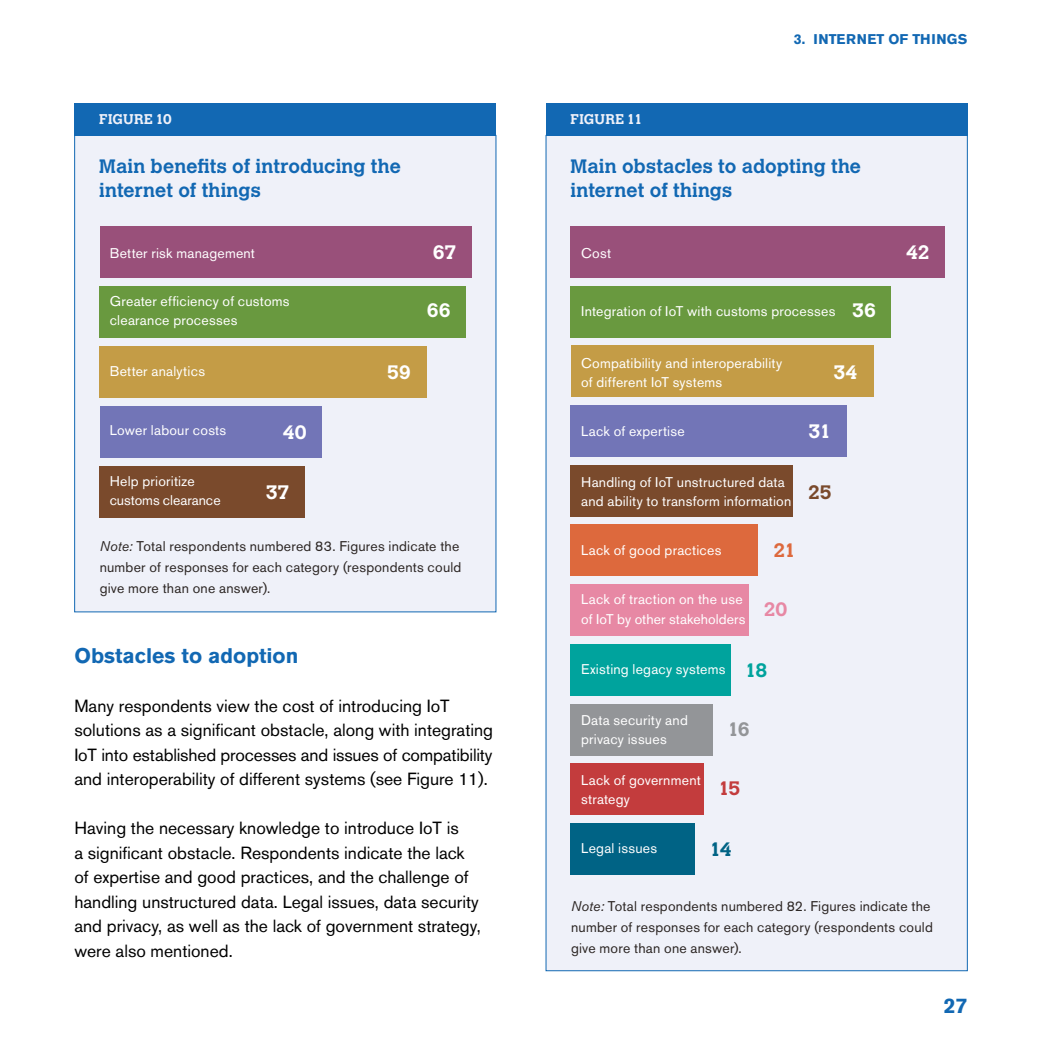
<style>
.page{position:relative;width:1042px;height:1042px;background:#fff}
.page>*{position:absolute;margin:0;border:0;box-sizing:border-box;transform-origin:0 0}
.t1{font:700 21px "Akzidenz Grotesk BE";color:#1268b3}
.t2{font:700 19.25px/24.5px "Calvert MT Std";letter-spacing:.005em;color:#1268b3}
.t3{font:700 19.25px "Calvert MT Std";letter-spacing:.005em;color:#fff}
.t4{font:700 19.25px "Calvert MT Std";color:#7a4a2c}
.t5{font:700 19.25px "Calvert MT Std";color:#dd693d}
.t6{font:700 19.25px "Calvert MT Std";color:#e788a4}
.t7{font:700 19.25px "Calvert MT Std";color:#00a39d}
.t8{font:700 19.25px "Calvert MT Std";color:#939598}
.t9{font:700 19.25px "Calvert MT Std";color:#c33c3d}
.t10{font:700 19.25px "Calvert MT Std";color:#006385}
.t11{font:17.5px/24.5px "Akzidenz Grotesk BE";color:#000}
.t12{font:14px/19.2px "Akzidenz Grotesk BE";letter-spacing:.015em;color:#fff}
.t13{font:14px/21px "Akzidenz Grotesk BE";letter-spacing:.015em;color:#2c2624}
.t14{font:700 14px "Akzidenz Grotesk BE";letter-spacing:.04em;color:#1268b3}
.t15{font:700 14px "Calvert MT Std";letter-spacing:.02em;color:#eff1f9}
.s1{font-style:italic}
</style>
<div class="page">
<div style="left:546px;top:135px;width:421px;height:836px;background:#eff1f9;border:1px solid #1268b3"></div>
<div style="left:74px;top:135px;width:422px;height:477px;background:#eff1f9;border:1px solid #1268b3"></div>
<div style="left:74px;top:103px;width:422px;height:32px;background:#1268b3"></div>
<div style="left:100px;top:226px;width:371px;height:51px;background:#99507a"></div>
<div style="left:100px;top:286px;width:366px;height:51px;background:#69993f"></div>
<div style="left:100px;top:346px;width:327px;height:52px;background:#c49c46"></div>
<div style="left:100px;top:406px;width:222px;height:52px;background:#7275b7"></div>
<div style="left:100px;top:466px;width:205px;height:52px;background:#7a4a2c"></div>
<div style="left:546px;top:103px;width:421px;height:32px;background:#1268b3"></div>
<div style="left:570px;top:226px;width:375px;height:52px;background:#99507a"></div>
<div style="left:570px;top:286px;width:321px;height:51px;background:#69993f"></div>
<div style="left:570px;top:345px;width:303px;height:52px;background:#c49c46"></div>
<div style="left:570px;top:405px;width:277px;height:52px;background:#7275b7"></div>
<div style="left:570px;top:465px;width:223px;height:51px;background:#7a4a2c"></div>
<div style="left:570px;top:525px;width:187px;height:51px;background:#dd693d"></div>
<div style="left:570px;top:584px;width:179px;height:52px;background:#e788a4"></div>
<div style="left:570px;top:644px;width:161px;height:52px;background:#00a39d"></div>
<div style="left:570px;top:704px;width:143px;height:51px;background:#939598"></div>
<div style="left:570px;top:763px;width:134px;height:52px;background:#c33c3d"></div>
<div style="left:570px;top:823px;width:125px;height:52px;background:#006385"></div>
<p class="t14" style="left:794px;top:31px;width:175px">3. INTERNET OF THINGS</p>
<p class="t15" style="left:99px;top:110px;width:74px">FIGURE 10</p>
<p class="t2" style="left:99px;top:153px;width:303px">Main benefits of introducing the internet of things</p>
<p class="t15" style="left:570px;top:110px;width:73px">FIGURE 11</p>
<p class="t2" style="left:570px;top:153px;width:292px">Main obstacles to adopting the internet of things</p>
<p class="t12" style="left:110px;top:243px;width:147px">Better risk management</p>
<p class="t12" style="left:110px;top:291px;width:181px">Greater efficiency of customs clearance processes</p>
<p class="t12" style="left:110px;top:361px;width:97px">Better analytics</p>
<p class="t12" style="left:110px;top:421px;width:118px">Lower labour costs</p>
<p class="t12" style="left:110px;top:471px;width:113px">Help prioritize customs clearance</p>
<p class="t3" style="left:283px;top:420px;width:25px">40</p>
<p class="t3" style="left:266px;top:480px;width:25px">37</p>
<p class="t3" style="left:433px;top:240px;width:25px">67</p>
<p class="t3" style="left:427px;top:298px;width:25px">66</p>
<p class="t3" style="left:387px;top:360px;width:25px">59</p>
<p class="t13" style="left:100px;top:535px;width:363px"><span class="s1">Note:</span> Total respondents numbered 83. Figures indicate the number of responses for each category (respondents could give more than one answer).</p>
<p class="t1" style="left:74px;top:643px;width:225px">Obstacles to adoption</p>
<p class="t11" style="left:74px;top:693px;width:420px">Many respondents view the cost of introducing IoT solutions as a significant obstacle, along with integrating IoT into established processes and issues of compatibility and interoperability of different systems (see Figure 11).</p>
<p class="t11" style="left:74px;top:816px;width:408px">Having the necessary knowledge to introduce IoT is<br>a significant obstacle. Respondents indicate the lack of expertise and good practices, and the challenge of handling unstructured data. Legal issues, data security and privacy, as well as the lack of government strategy, were also mentioned.</p>
<p class="t12" style="left:581px;top:243px;width:32px">Cost</p>
<p class="t3" style="left:852px;top:298px;width:25px">36</p>
<p class="t12" style="left:581px;top:301px;width:256px">Integration of IoT with customs processes</p>
<p class="t12" style="left:581px;top:353px;width:202px">Compatibility and interoperability of different IoT systems</p>
<p class="t12" style="left:581px;top:422px;width:105px">Lack of expertise</p>
<p class="t12" style="left:581px;top:472px;width:212px">Handling of IoT unstructured data and ability to transform information</p>
<p class="t12" style="left:581px;top:541px;width:142px">Lack of good practices</p>
<p class="t12" style="left:581px;top:590px;width:166px">Lack of traction on the use of IoT by other stakeholders</p>
<p class="t12" style="left:581px;top:660px;width:146px">Existing legacy systems</p>
<p class="t12" style="left:581px;top:710px;width:108px">Data security and privacy issues</p>
<p class="t12" style="left:581px;top:770px;width:121px">Lack of government strategy</p>
<p class="t12" style="left:581px;top:838px;width:78px">Legal issues</p>
<p class="t3" style="left:833px;top:360px;width:25px">34</p>
<p class="t3" style="left:808px;top:419px;width:24px">31</p>
<p class="t4" style="left:808px;top:480px;width:25px">25</p>
<p class="t5" style="left:773px;top:538px;width:24px">21</p>
<p class="t6" style="left:764px;top:596px;width:25px">20</p>
<p class="t7" style="left:744px;top:658px;width:24px">18</p>
<p class="t8" style="left:727px;top:717px;width:24px">16</p>
<p class="t9" style="left:717px;top:776px;width:24px">15</p>
<p class="t10" style="left:709px;top:837px;width:24px">14</p>
<p class="t3" style="left:906px;top:240px;width:25px">42</p>
<p class="t13" style="left:571px;top:896px;width:363px"><span class="s1">Note:</span> Total respondents numbered 82. Figures indicate the number of responses for each category (respondents could give more than one answer).</p>
<p class="t1" style="left:944px;top:993px;width:25px">27</p>
</div>
